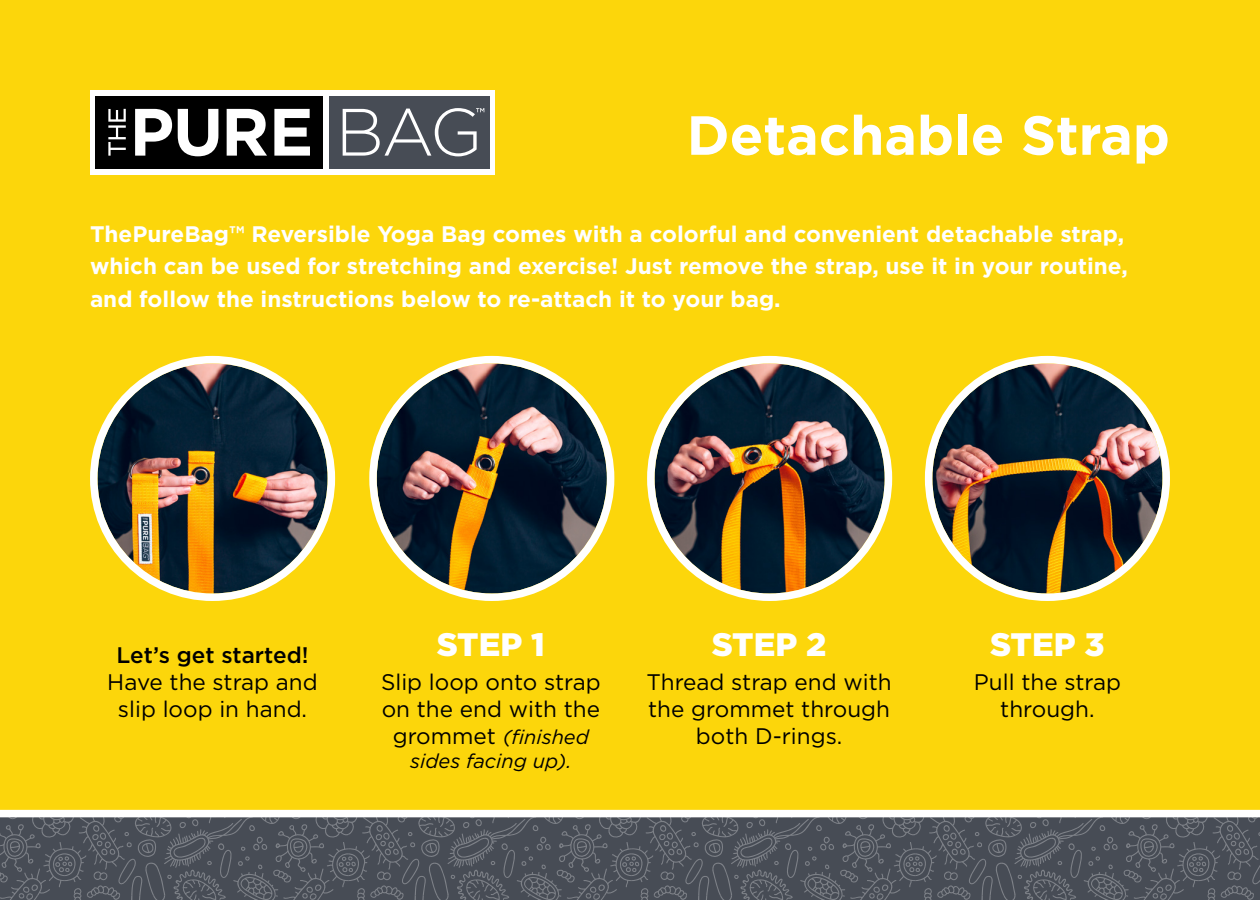
<style>
.page{position:relative;width:1260px;height:900px;background:#fcd60b}
.page>*{position:absolute;margin:0;border:0;box-sizing:border-box;transform-origin:0 0}
.t1{font:700 55px "Gotham";color:#fff}
.t2{font:900 32.5px "Gotham";color:#fff}
.t3{font:700 22.5px/32.5px "Gotham";color:#fff}
.t4{font:22.5px/27px "Gotham";color:#000;text-align:center}
.t5{font:italic 20px/24px "Gotham";color:#000;text-align:center}
.s1{font-weight:500}
.s2{font-style:normal;font-size:22.5px}
</style>
<div class="page">
<img style="left:377px;top:363px;width:230px;height:230px;border-radius:115px">
<div style="left:369px;top:356px;width:245px;height:245px;border:8px solid #fff;border-radius:50%"></div>
<img style="left:98px;top:363px;width:230px;height:230px;border-radius:115px">
<div style="left:90px;top:356px;width:245px;height:245px;border:8px solid #fff;border-radius:50%"></div>
<img style="left:655px;top:363px;width:230px;height:230px;border-radius:115px">
<div style="left:647px;top:356px;width:245px;height:245px;border:8px solid #fff;border-radius:50%"></div>
<img style="left:932px;top:363px;width:230px;height:230px;border-radius:115px">
<div style="left:925px;top:356px;width:245px;height:245px;border:8px solid #fff;border-radius:50%"></div>
<div style="left:90px;top:90px;width:405px;height:84px;background:#fff"></div>
<div style="left:95px;top:96px;width:228px;height:72px;background:#000"></div>
<div style="left:330px;top:96px;width:160px;height:72px;background:#474c55"></div>
<svg style="left:108px;top:109px;width:18px;height:47px"></svg>
<svg style="left:135px;top:109px;width:37px;height:47px"></svg>
<svg style="left:178px;top:109px;width:40px;height:47px"></svg>
<svg style="left:227px;top:109px;width:40px;height:47px"></svg>
<svg style="left:274px;top:109px;width:36px;height:47px"></svg>
<svg style="left:343px;top:108px;width:141px;height:48px"></svg>
<svg style="left:0;top:817px;width:1260px;height:83px;background:#50555d"></svg>
<div style="left:0;top:810px;width:1260px;height:7px;background:#fff"></div>
<p class="t1" style="left:687px;top:104px;width:485px">Detachable Strap</p>
<p class="t3" style="left:90px;top:217px;width:1039px">ThePureBag™ Reversible Yoga Bag comes with a colorful and convenient detachable strap, which can be used for stretching and exercise! Just remove the strap, use it in your routine, and follow the instructions below to re-attach it to your bag.</p>
<p class="t4" style="left:107px;top:641px;width:212px"><span class="s1">Let’s get started!<br></span>Have the strap and slip loop in hand.</p>
<p class="t2" style="left:437px;top:625px;width:110px">STEP 1</p>
<p class="t4" style="left:381px;top:668px;width:221px;text-align:left">Slip loop onto strap on the end with the</p>
<p class="t5" style="left:393px;top:725px;width:198px"><span class="s2">grommet</span> (finished sides facing up).</p>
<p class="t2" style="left:712px;top:625px;width:116px">STEP 2</p>
<p class="t4" style="left:647px;top:668px;width:247px">Thread strap end with the grommet through both D-rings.</p>
<p class="t2" style="left:990px;top:625px;width:116px">STEP 3</p>
<p class="t4" style="left:974px;top:668px;width:149px">Pull the strap through.</p>
</div>
